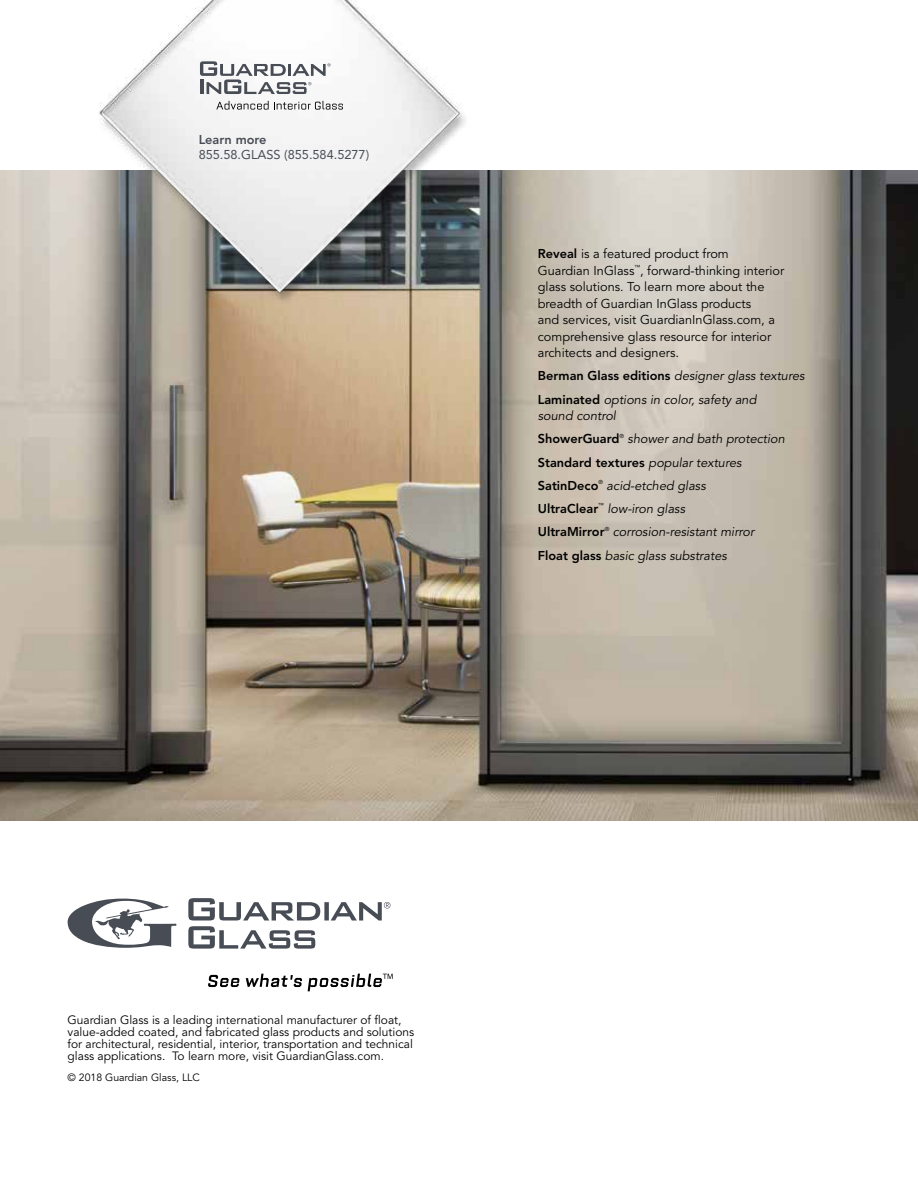
<style>
.page{position:relative;width:918px;height:1188px;background:#fff}
.page>*{position:absolute;margin:0;border:0;box-sizing:border-box;transform-origin:0 0}
.t1{font:12.75px/16.5px "Avenir LT Std";color:#000}
.t2{font:italic 12.75px/23.2px "Avenir LT Std";color:#000}
.t3{font:800 12.75px "Avenir LT Std";color:#000}
.t4{font:12.75px "Avenir LT Std";color:#474c55}
.t5{font:800 12.75px "Avenir LT Std";color:#474c55}
.t6{font:12px/12px "Avenir LT Std";color:#000}
.t7{font:10.5px "Avenir LT Std";color:#000}
.t8{font:5.7px "Avenir LT Std";color:#000}
.s1{font-weight:800}
.s2{font-style:italic}
.s3{font-weight:800;font-style:normal}
</style>
<div class="page">
<img style="left:0;top:171px;width:918px;height:650px">
<img style="left:66px;top:0;width:415px;height:330px">
<svg style="left:68px;top:899px;width:108px;height:49px"></svg>
<svg style="left:188px;top:898px;width:202px;height:51px"></svg>
<svg style="left:208px;top:975px;width:32px;height:12px"></svg>
<svg style="left:246px;top:974px;width:56px;height:13px"></svg>
<svg style="left:308px;top:974px;width:85px;height:17px"></svg>
<svg style="left:216px;top:101px;width:127px;height:9px"></svg>
<svg style="left:200px;top:61px;width:131px;height:33px"></svg>
<p class="t5" style="left:199px;top:132px;width:69px">Learn more</p>
<p class="t4" style="left:199px;top:147px;width:52px">855.58.GLASS</p>
<p class="t4" style="left:284px;top:147px;width:87px">(855.584.5277)</p>
<p class="t1" style="left:538px;top:246px;width:248px"><span class="s1">Reveal</span> is a featured product from<br>Guardian InGlass<sup>™</sup>, forward-thinking interior glass solutions. To learn more about the breadth of Guardian InGlass products<br>and services, visit GuardianInGlass.com, a comprehensive glass resource for interior architects and designers<span class="s2">.</span></p>
<p class="t2" style="left:538px;top:365px;width:268px"><span class="s3">Berman Glass editions</span> designer glass textures<br><span class="s3">Laminated</span> options in color, safety and</p>
<p class="t2" style="left:538px;top:404px;width:80px">sound control</p>
<p class="t3" style="left:538px;top:431px;width:83px">ShowerGuard</p>
<p class="t8" style="left:620px;top:432px;width:6px">®</p>
<p class="t2" style="left:538px;top:428px;width:249px;text-indent:90px">shower and bath protection<br><span class="s3">Standard textures</span> popular textures<br><span class="s3">SatinDeco</span></p>
<p class="t8" style="left:599px;top:479px;width:6px">®</p>
<p class="t2" style="left:607px;top:474px;width:101px">acid-etched glass</p>
<p class="t3" style="left:538px;top:501px;width:62px">UltraClear</p>
<p class="t8" style="left:598px;top:502px;width:7px">™</p>
<p class="t2" style="left:608px;top:497px;width:79px">low-iron glass</p>
<p class="t3" style="left:538px;top:524px;width:68px">UltraMirror</p>
<p class="t8" style="left:605px;top:525px;width:6px">®</p>
<p class="t2" style="left:538px;top:521px;width:218px;text-indent:75px">corrosion-resistant mirror<br><span class="s3">Float glass</span> basic glass substrates</p>
<p class="t6" style="left:68px;top:1015px;width:348px">Guardian Glass is a leading international manufacturer of float, value-added coated, and fabricated glass products and solutions for architectural, residential, interior, transportation and technical glass applications. To learn more, visit GuardianGlass.com.</p>
<p class="t7" style="left:68px;top:1071px;width:134px">© 2018 Guardian Glass, LLC</p>
</div>
